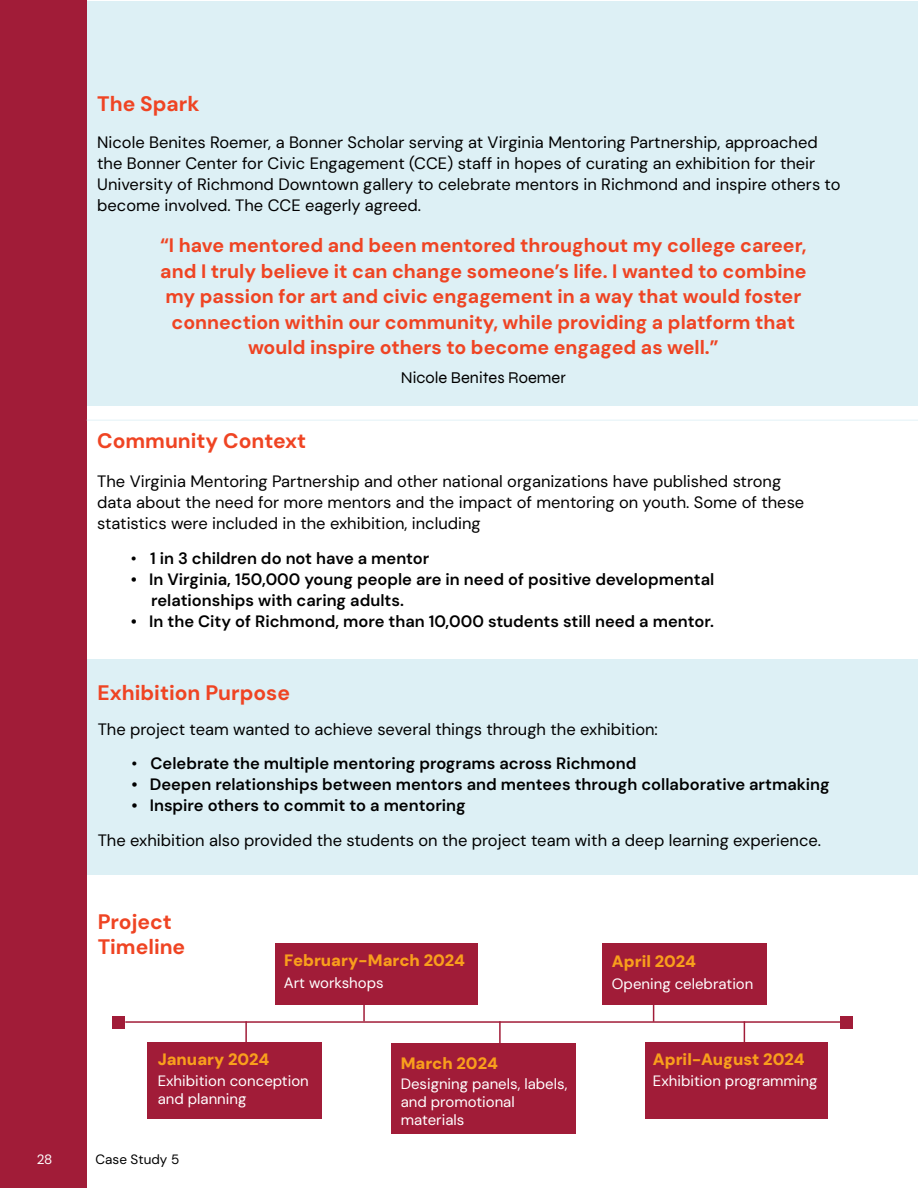
<style>
.page{position:relative;width:918px;height:1188px;background:#fff}
.page>*{position:absolute;margin:0;border:0;box-sizing:border-box;transform-origin:0 0}
.t1{font:700 21px/25.2px "DM Sans 18 pt";color:#ef4423}
.t2{font:700 19.5px/25.5px "DM Sans 18 pt";color:#ef4423;text-align:center}
.t3{font:16.5px/21px "DM Sans 18 pt";color:#000}
.t4{font:600 16.5px/21px "DM Sans 18 pt";color:#000}
.t5{font:900 16.5px "DM Sans 18 pt";color:#f99f1c}
.t6{font:16.5px "Syne";color:#000}
.t7{font:15px/18px "DM Sans 18 pt";color:#fff}
.t8{font:13.5px "DM Sans 18 pt";color:#000}
.t9{font:13.5px "DM Sans 18 pt";color:#fff}
.s1{font-weight:400}
</style>
<div class="page">
<div style="left:0;top:2px;width:918px;height:404px;background:#ddf0f5"></div>
<div style="left:86px;top:660px;width:832px;height:215px;background:#ddf0f5"></div>
<hr style="left:363px;top:995px;width:2px;height:26px;background:#a11c38">
<div style="left:0;top:0;width:86px;height:1188px;background:#a11c38"></div>
<hr style="left:125px;top:1021px;width:715px;height:2px;background:#a11c38">
<div style="left:147px;top:1042px;width:175px;height:76px;background:#a11c38"></div>
<div style="left:276px;top:943px;width:202px;height:62px;background:#a11c38"></div>
<div style="left:391px;top:1043px;width:184px;height:91px;background:#a11c38"></div>
<div style="left:602px;top:943px;width:165px;height:62px;background:#a11c38"></div>
<div style="left:645px;top:1042px;width:183px;height:76px;background:#a11c38"></div>
<hr style="left:245px;top:1021px;width:2px;height:21px;background:#a11c38">
<hr style="left:499px;top:1021px;width:2px;height:24px;background:#a11c38">
<svg style="left:653px;top:1005px;width:1px;height:17px"></svg>
<svg style="left:744px;top:1021px;width:1px;height:21px"></svg>
<hr style="left:86px;top:419px;width:832px;height:2px;background:#bbe1ec">
<div style="left:112px;top:1016px;width:13px;height:13px;background:#a11c38"></div>
<div style="left:840px;top:1016px;width:13px;height:13px;background:#a11c38"></div>
<p class="t1" style="left:97px;top:91px;width:104px">The Spark</p>
<p class="t3" style="left:97px;top:132px;width:745px">Nicole Benites Roemer, a Bonner Scholar serving at Virginia Mentoring Partnership, approached the Bonner Center for Civic Engagement (CCE) staff in hopes of curating an exhibition for their University of Richmond Downtown gallery to celebrate mentors in Richmond and inspire others to become involved. The CCE eagerly agreed.</p>
<p class="t2" style="left:160px;top:233px;width:648px">“I have mentored and been mentored throughout my college career, and I truly believe it can change someone’s life. I wanted to combine my passion for art and civic engagement in a way that would foster connection within our community, while providing a platform that would inspire others to become engaged as well.”</p>
<p class="t6" style="left:401px;top:367px;width:166px">Nicole Benites Roemer</p>
<p class="t1" style="left:97px;top:429px;width:210px">Community Context</p>
<p class="t3" style="left:97px;top:471px;width:709px">The Virginia Mentoring Partnership and other national organizations have published strong data about the need for more mentors and the impact of mentoring on youth. Some of these statistics were included in the exhibition, including</p>
<p class="t4" style="left:131px;top:547px;width:300px"><span class="s1">•</span> 1 in 3 children do not have a mentor</p>
<p class="t4" style="left:151px;top:568px;width:565px;text-indent:-20px">• In Virginia, 150,000 young people are in need of positive developmental relationships with caring adults.</p>
<p class="t4" style="left:131px;top:610px;width:585px">• In the City of Richmond, more than 10,000 students still need a mentor.</p>
<p class="t1" style="left:98px;top:681px;width:194px">Exhibition Purpose</p>
<p class="t3" style="left:98px;top:718px;width:562px">The project team wanted to achieve several things through the exhibition:</p>
<p class="t4" style="left:131px;top:753px;width:507px"><span class="s1">•</span> Celebrate the multiple mentoring programs across Richmond</p>
<p class="t4" style="left:131px;top:774px;width:700px">• Deepen relationships between mentors and mentees through collaborative artmaking</p>
<p class="t4" style="left:131px;top:795px;width:336px">• Inspire others to commit to a mentoring</p>
<p class="t3" style="left:98px;top:829px;width:725px">The exhibition also provided the students on the project team with a deep learning experience.</p>
<p class="t1" style="left:98px;top:909px;width:89px">Project<br>Timeline</p>
<p class="t5" style="left:284px;top:950px;width:182px">February-March 2024</p>
<p class="t5" style="left:612px;top:951px;width:86px">April 2024</p>
<p class="t7" style="left:284px;top:974px;width:101px">Art workshops</p>
<p class="t7" style="left:612px;top:975px;width:143px">Opening celebration</p>
<p class="t5" style="left:158px;top:1049px;width:113px">January 2024</p>
<p class="t5" style="left:401px;top:1053px;width:99px">March 2024</p>
<p class="t5" style="left:653px;top:1049px;width:153px">April-August 2024</p>
<p class="t7" style="left:158px;top:1072px;width:153px">Exhibition conception and planning</p>
<p class="t7" style="left:401px;top:1074px;width:168px">Designing panels, labels, and promotional materials</p>
<p class="t7" style="left:653px;top:1072px;width:166px">Exhibition programming</p>
<p class="t9" style="left:37px;top:1151px;width:17px">28</p>
<p class="t8" style="left:96px;top:1151px;width:85px">Case Study 5</p>
</div>
